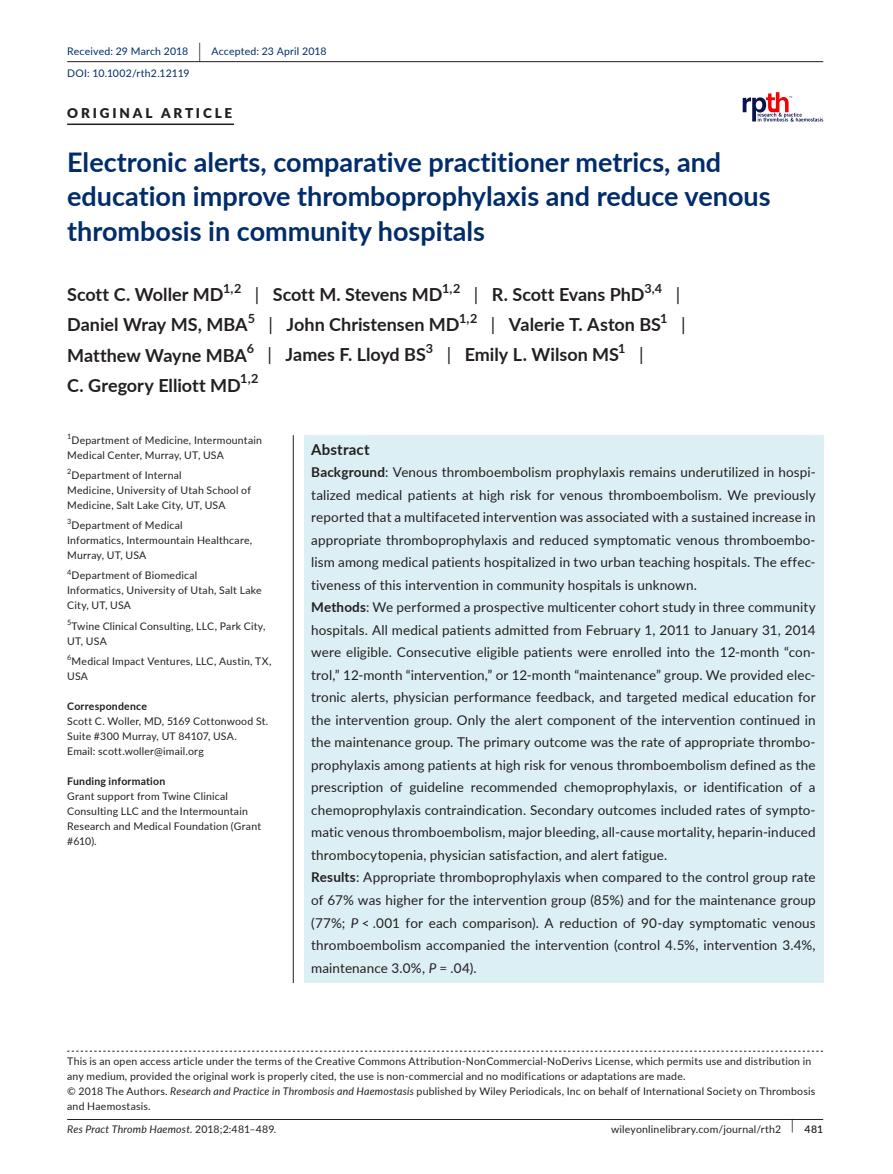
<style>
.page{position:relative;width:893px;height:1174px;background:#fff}
.page>*{position:absolute;margin:0;border:0;box-sizing:border-box;transform-origin:0 0}
.t1{font:700 27px/34.5px "Lato";color:#002c6b}
.t2{font:700 18px "Lato";color:#231f20}
.t3{font:18px "Lato";color:#231f20}
.t4{font:700 15px "Lato";letter-spacing:.015em;color:#231f20}
.t5{font:13.5px/22.5px "Lato";letter-spacing:.01em;color:#231f20}
.t6{font:900 13.5px "Lato";letter-spacing:.21em;color:#231f20}
.t7{font:700 12.6px "Lato";color:#231f20}
.t8{font:10.5px/15px "Lato";letter-spacing:.02em;color:#231f20}
.t9{font:10.5px/21.8px "Lato";letter-spacing:.015em;color:#002c6b}
.t10{font:italic 10.5px "Lato";letter-spacing:.02em;color:#231f20}
.t11{font:700 10.5px "Lato";letter-spacing:.02em;color:#231f20}
.s1{font-size:19.65px;color:#231f20}
.s2{font-weight:400}
.s3{font-weight:700}
.s4{font-style:italic}
.s5{font-style:normal}
.s6{font-weight:600}
</style>
<div class="page">
<hr style="left:67px;top:1119px;width:756px;height:1px;background:#231f20">
<svg style="left:743px;top:92px;width:80px;height:30px"></svg>
<hr style="left:67px;top:61px;width:756px;height:1px;background:#231f20">
<hr style="left:67px;top:123px;width:167px;height:2px;background:#231f20">
<svg style="left:67px;top:1050px;width:756px;height:1px"></svg>
<div style="left:304px;top:435px;width:519px;height:548px;background:#dceff4"></div>
<hr style="left:293px;top:435px;width:1px;height:548px;background:#231f20">
<p class="t9" style="left:67px;top:40px;width:261px">Received: 29 March 2018 <span class="s1">|</span> Accepted: 23 April 2018<br>DOI: 10.1002/rth2.12119</p>
<p class="t6" style="left:67px;top:102px;width:167px">ORIGINAL ARTICLE</p>
<h1 class="t1" style="left:67px;top:143px;width:705px">Electronic alerts, comparative practitioner metrics, and education improve thromboprophylaxis and reduce venous thrombosis in community hospitals</h1>
<h2 class="t2" style="left:67px;top:282px;width:158px">Scott C. Woller MD</h2>
<p class="t7" style="left:223px;top:279px;width:20px">1,2</p>
<h2 class="t2" style="left:255px;top:282px;width:189px"><span class="s2">|</span> Scott M. Stevens MD</h2>
<p class="t7" style="left:442px;top:279px;width:20px">1,2</p>
<h2 class="t2" style="left:474px;top:282px;width:172px"><span class="s2">|</span> R. Scott Evans PhD</h2>
<p class="t7" style="left:644px;top:279px;width:19px">3,4</p>
<h2 class="t3" style="left:676px;top:282px;width:6px">|</h2>
<h2 class="t2" style="left:67px;top:312px;width:182px">Daniel Wray MS, MBA</h2>
<p class="t7" style="left:248px;top:309px;width:9px">5</p>
<h2 class="t2" style="left:269px;top:312px;width:192px"><span class="s2">|</span> John Christensen MD</h2>
<p class="t7" style="left:459px;top:309px;width:20px">1,2</p>
<h2 class="t2" style="left:491px;top:312px;width:172px"><span class="s2">|</span> Valerie T. Aston BS</h2>
<p class="t7" style="left:660px;top:309px;width:9px">1</p>
<h2 class="t3" style="left:681px;top:312px;width:6px">|</h2>
<h2 class="t2" style="left:67px;top:342px;width:181px">Matthew Wayne MBA</h2>
<p class="t7" style="left:247px;top:339px;width:9px">6</p>
<h2 class="t2" style="left:268px;top:342px;width:160px"><span class="s2">|</span> James F. Lloyd BS</h2>
<p class="t7" style="left:426px;top:339px;width:9px">3</p>
<h2 class="t2" style="left:447px;top:342px;width:174px"><span class="s2">|</span> Emily L. Wilson MS</h2>
<p class="t7" style="left:618px;top:339px;width:9px">1</p>
<h2 class="t3" style="left:639px;top:342px;width:6px">|</h2>
<h2 class="t2" style="left:67px;top:372px;width:175px">C. Gregory Elliott MD</h2>
<p class="t7" style="left:240px;top:369px;width:20px">1,2</p>
<p class="t8" style="left:67px;top:432px;width:196px"><sup>1</sup>Department of Medicine, Intermountain<br>Medical Center, Murray, UT, USA</p>
<p class="t8" style="left:67px;top:467px;width:185px"><sup>2</sup>Department of Internal<br>Medicine, University of Utah School of<br>Medicine, Salt Lake City, UT, USA</p>
<p class="t8" style="left:67px;top:517px;width:186px"><sup>3</sup>Department of Medical<br>Informatics, Intermountain Healthcare,<br>Murray, UT, USA</p>
<p class="t8" style="left:67px;top:567px;width:196px"><sup>4</sup>Department of Biomedical<br>Informatics, University of Utah, Salt Lake<br>City, UT, USA</p>
<p class="t8" style="left:67px;top:618px;width:200px"><sup>5</sup>Twine Clinical Consulting, LLC, Park City,<br>UT, USA</p>
<p class="t8" style="left:67px;top:653px;width:206px"><sup>6</sup>Medical Impact Ventures, LLC, Austin, TX,<br>USA</p>
<p class="t11" style="left:67px;top:698px;width:81px">Correspondence</p>
<p class="t8" style="left:67px;top:713px;width:203px">Scott C. Woller, MD, 5169 Cottonwood St.<br>Suite #300 Murray, UT 84107, USA.<br>Email: scott.woller@imail.org</p>
<p class="t11" style="left:67px;top:773px;width:100px">Funding information</p>
<p class="t8" style="left:67px;top:788px;width:195px">Grant support from Twine Clinical<br>Consulting LLC and the Intermountain<br>Research and Medical Foundation (Grant #610).</p>
<p class="t4" style="left:311px;top:438px;width:60px">Abstract</p>
<p class="t5" style="left:311px;top:460px;width:506px"><span class="s3">Background</span>: Venous thromboembolism prophylaxis remains underutilized in hospi&shy;talized medical patients at high risk for venous thromboembolism. We previously reported that a multifaceted intervention was associated with a sustained increase in appropriate thromboprophylaxis and reduced symptomatic venous thromboembo&shy;lism among medical patients hospitalized in two urban teaching hospitals. The effec&shy;tiveness of this intervention in community hospitals is unknown.<br><span class="s3">Methods</span>: We performed a prospective multicenter cohort study in three community hospitals. All medical patients admitted from February 1, 2011 to January 31, 2014 were eligible. Consecutive eligible patients were enrolled into the 12-month “con&shy;trol,” 12-month “intervention,” or 12-month “maintenance” group. We provided elec&shy;tronic alerts, physician performance feedback, and targeted medical education for the intervention group. Only the alert component of the intervention continued in the maintenance group. The primary outcome was the rate of appropriate thrombo&shy;prophylaxis among patients at high risk for venous thromboembolism defined as the prescription of guideline recommended chemoprophylaxis, or identification of a chemoprophylaxis contraindication. Secondary outcomes included rates of sympto&shy;matic venous thromboembolism, major bleeding, all-cause mortality, heparin-induced thrombocytopenia, physician satisfaction, and alert fatigue.<br><span class="s3">Results</span>: Appropriate thromboprophylaxis when compared to the control group rate of 67% was higher for the intervention group (85%) and for the maintenance group (77%; <span class="s4">P</span> &lt; .001 for each comparison). A reduction of 90-day symptomatic venous thromboembolism accompanied the intervention (control 4.5%, intervention 3.4%, maintenance 3.0%, <span class="s4">P</span> = .04).</p>
<p class="t8" style="left:67px;top:1053px;width:749px">This is an open access article under the terms of the Creative Commons Attribution-NonCommercial-NoDerivs License, which permits use and distribution in any medium, provided the original work is properly cited, the use is non-commercial and no modifications or adaptations are made.<br>© 2018 The Authors. <span class="s4">Research and Practice in Thrombosis and Haemostasis</span> published by Wiley Periodicals, Inc on behalf of International Society on Thrombosis and Haemostasis.</p>
<p class="t10" style="left:67px;top:1122px;width:211px">Res Pract Thromb Haemost. <span class="s5">2018;2:481–489.</span></p>
<p class="t8" style="left:611px;top:1121px;width:214px">wileyonlinelibrary.com/journal/rth2 <sup>|</sup> <span class="s6">481</span></p>
</div>
